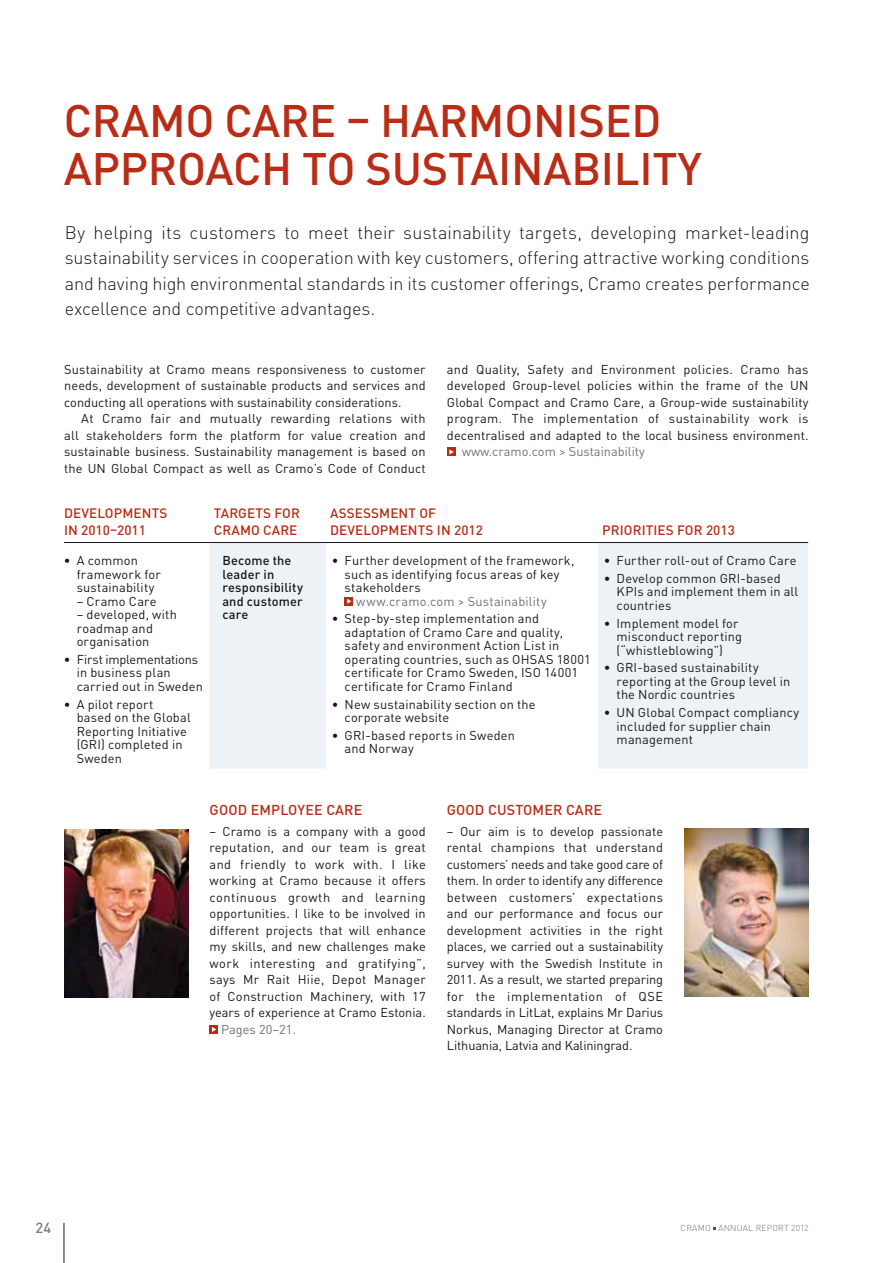
<style>
.page{position:relative;width:893px;height:1263px;background:#fff}
.page>*{position:absolute;margin:0;border:0;box-sizing:border-box;transform-origin:0 0}
.t1{font:500 45px/48px "DIN Pro";letter-spacing:-.005em;color:#b92d16}
.t2{font:300 18px/25.5px "DIN Pro";letter-spacing:-.005em;color:#1a171c;text-align:justify}
.t3{font:500 14.7px "DIN Pro";color:#727f87}
.t4{font:500 14.25px "DIN Pro";letter-spacing:.01em;color:#b92d16}
.t5{font:500 13.5px/16.5px "DIN Pro";letter-spacing:.01em;color:#b92d16}
.t6{font:12.75px/16.5px "DIN Pro";letter-spacing:.01em;color:#1a171c}
.t7{font:12.75px "DIN Pro";color:#6f7072}
.t8{font:500 12.75px/13.5px "DIN Pro";letter-spacing:.015em;color:#1a171c}
.t9{font:300 8.7px "DIN Pro";letter-spacing:.02em;color:#6f7072}
</style>
<div class="page">
<hr style="left:64px;top:1223px;width:1px;height:40px;background:#1a171c">
<svg style="left:209px;top:543px;width:599px;height:225px;fill:#ecf2f5"></svg>
<hr style="left:64px;top:542px;width:744px;height:1px;background:#1a171c">
<div style="left:344px;top:597px;width:9px;height:9px;background:#b92d16"></div>
<svg style="left:347px;top:599px;width:4px;height:5px"></svg>
<div style="left:209px;top:1025px;width:9px;height:9px;background:#b92d16"></div>
<svg style="left:212px;top:1027px;width:4px;height:5px"></svg>
<svg style="left:447px;top:448px;width:8px;height:8px"></svg>
<svg style="left:449px;top:449px;width:4px;height:5px"></svg>
<img style="left:64px;top:829px;width:124px;height:169px">
<img style="left:684px;top:828px;width:124px;height:169px">
<h1 class="t1" style="left:64px;top:101px;width:639px">CRAMO CARE – HARMONISED<br>APPROACH TO SUSTAINABILITY</h1>
<p class="t2" style="left:65px;top:222px;width:746px">By helping its customers to meet their sustainability targets, developing market-leading sustainability services in cooperation with key customers, offering attractive working conditions and having high environmental standards in its customer offerings, Cramo creates performance excellence and competitive advantages.</p>
<p class="t6" style="left:64px;top:362px;width:363px;text-align:justify">Sustainability at Cramo means responsiveness to customer needs, development of sustainable products and services and conducting all operations with sustainability considerations.</p>
<p class="t6" style="left:64px;top:412px;width:363px;text-align:justify;text-indent:17px">At Cramo fair and mutually rewarding relations with all stakeholders form the platform for value creation and sustainable business. Sustainability management is based on the UN Global Compact as well as Cramo’s Code of Conduct</p>
<p class="t6" style="left:447px;top:362px;width:363px;text-align:justify">and Quality, Safety and Environment policies. Cramo has developed Group-level policies within the frame of the UN Global Compact and Cramo Care, a Group-wide sustainability program. The implementation of sustainability work is decentralised and adapted to the local business environment.</p>
<p class="t7" style="left:462px;top:447px;width:184px">www.cramo.com &gt; Sustainability</p>
<p class="t5" style="left:64px;top:506px;width:105px">DEVELOPMENTS<br>IN 2010–2011</p>
<p class="t5" style="left:214px;top:506px;width:87px">TARGETS FOR<br>CRAMO CARE</p>
<p class="t5" style="left:330px;top:506px;width:154px">ASSESSMENT OF<br>DEVELOPMENTS IN 2012</p>
<p class="t6" style="left:77px;top:555px;width:102px;line-height:13.5px;text-indent:-13px">• A common framework for sustainability<br>− Cramo Care<br>− developed, with roadmap and organisation</p>
<p class="t6" style="left:77px;top:654px;width:128px;line-height:13.5px;text-indent:-13px">• First implementations in business plan carried out in Sweden</p>
<p class="t6" style="left:77px;top:699px;width:116px;line-height:13.5px;text-indent:-13px">• A pilot report based on the Global<br>Reporting Initiative (GRI) completed in<br>Sweden</p>
<p class="t8" style="left:222px;top:555px;width:82px">Become the leader in responsibility and customer care</p>
<p class="t6" style="left:344px;top:555px;width:231px;line-height:13.5px;text-indent:-13px">• Further development of the framework, such as identifying focus areas of key stakeholders</p>
<p class="t7" style="left:356px;top:596px;width:192px">www.cramo.com &gt; Sustainability</p>
<p class="t6" style="left:344px;top:613px;width:248px;line-height:13.5px;text-indent:-13px">• Step-by-step implementation and adaptation of Cramo Care and quality, safety and environment Action List in operating countries, such as OHSAS 18001 certificate for Cramo Sweden, ISO 14001 certificate for Cramo Finland</p>
<p class="t6" style="left:344px;top:699px;width:192px;line-height:13.5px;text-indent:-13px">• New sustainability section on the corporate website</p>
<p class="t6" style="left:344px;top:730px;width:172px;line-height:13.5px;text-indent:-13px">• GRI-based reports in Sweden and Norway</p>
<p class="t5" style="left:602px;top:523px;width:134px">PRIORITIES FOR 2013</p>
<p class="t6" style="left:604px;top:554px;width:194px">• Further roll-out of Cramo Care</p>
<p class="t6" style="left:616px;top:573px;width:183px;line-height:13.5px;text-indent:-13px">• Develop common GRI-based<br>KPIs and implement them in all countries</p>
<p class="t6" style="left:616px;top:618px;width:127px;line-height:13.5px;text-indent:-13px">• Implement model for misconduct reporting (“whistleblowing”)</p>
<p class="t6" style="left:616px;top:662px;width:175px;line-height:13.5px;text-indent:-13px">• GRI-based sustainability reporting at the Group level in the Nordic countries</p>
<p class="t6" style="left:616px;top:707px;width:184px;line-height:13.5px;text-indent:-13px">• UN Global Compact compliancy included for supplier chain management</p>
<p class="t4" style="left:210px;top:805px;width:154px">GOOD EMPLOYEE CARE</p>
<p class="t6" style="left:209px;top:824px;width:218px;text-align:justify">– Cramo is a company with a good reputation, and our team is great and friendly to work with. I like working at Cramo because it offers continuous growth and learning opportunities. I like to be involved in different projects that will enhance my skills, and new challenges make work interesting and gratifying”, says Mr Rait Hiie, Depot Manager of Construction Machinery, with 17 years of experience at Cramo Estonia.</p>
<p class="t7" style="left:221px;top:1025px;width:76px">Pages 20–21.</p>
<p class="t4" style="left:447px;top:805px;width:157px">GOOD CUSTOMER CARE</p>
<p class="t6" style="left:447px;top:824px;width:218px;text-align:justify">– Our aim is to develop passionate rental champions that understand customers’ needs and take good care of them. In order to identify any difference between customers’ expectations and our performance and focus our development activities in the right places, we carried out a sustainability survey with the Swedish Institute in 2011. As a result, we started preparing for the implementation of QSE standards in LitLat, explains Mr Darius Norkus, Managing Director at Cramo Lithuania, Latvia and Kaliningrad.</p>
<p class="t3" style="left:35px;top:1223px;width:17px">24</p>
<p class="t9" style="left:680px;top:1225px;width:129px">CRAMO ANNUAL REPORT 2012</p>
</div>
